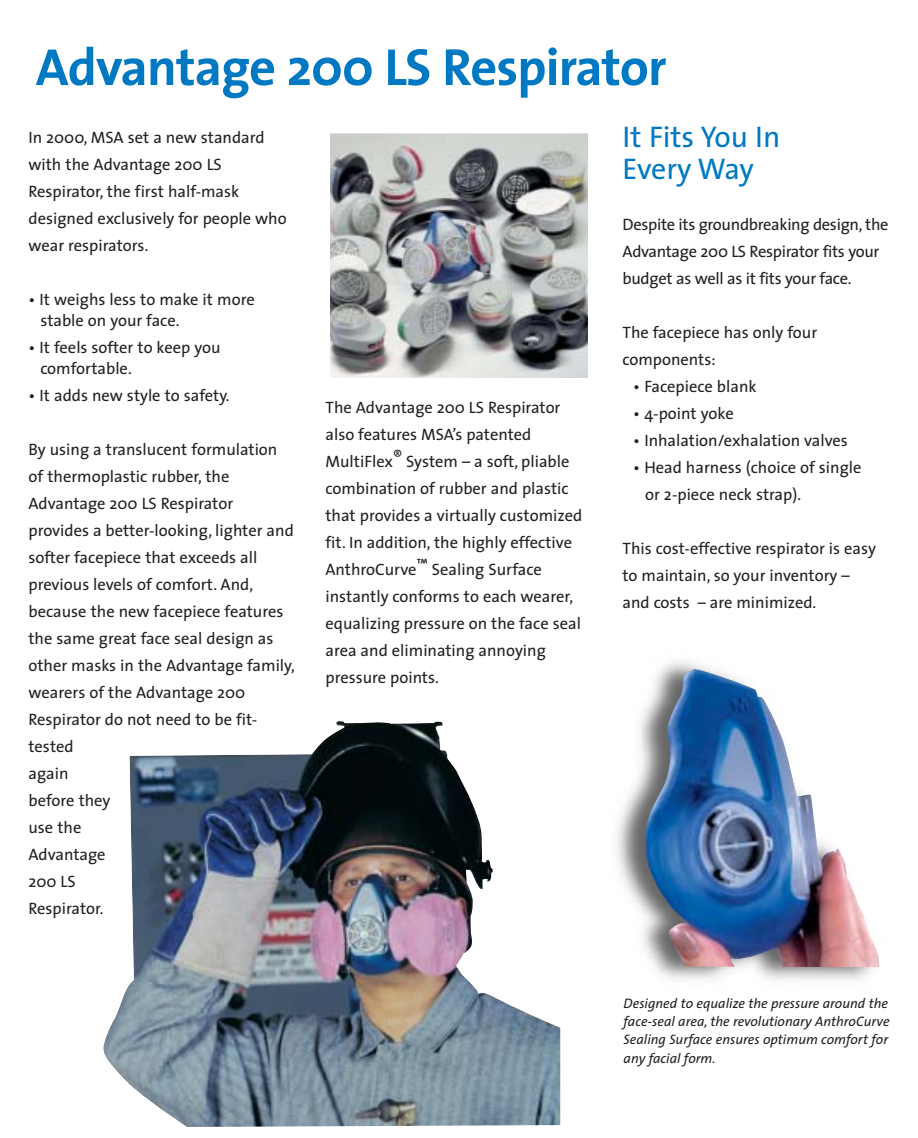
<style>
.page{position:relative;width:918px;height:1138px;background:#fff}
.page>*{position:absolute;margin:0;border:0;box-sizing:border-box;transform-origin:0 0}
.t1{font:700 52.5px "The Sans";letter-spacing:-.02em;color:#0079c2}
.t2{font:30px/31.5px "The Sans";color:#0079c2}
.t3{font:16.5px/27px "The Sans";color:#231f1f}
.t4{font:16.5px/27px "The Sans";letter-spacing:-.02em;color:#231f1f}
.t5{font:italic 13.8px/18px "The Sans";color:#231f1f;text-align:justify}
</style>
<div class="page">
<img style="left:331px;top:134px;width:256px;height:243px">
<div style="left:324px;top:127px;width:270px;height:257px;border:6px solid #fff"></div>
<img style="left:617px;top:661px;width:263px;height:319px">
<img style="left:103px;top:721px;width:457px;height:405px">
<img style="left:645px;top:669px;width:234px;height:298px">
<h1 class="t1" style="left:36px;top:48px;width:632px">Advantage 200 LS Respirator</h1>
<p class="t3" style="left:28px;top:125px;width:260px">In 2000, MSA set a new standard with the Advantage 200 LS<br>Respirator, the first half-mask designed exclusively for people who wear respirators.</p>
<p class="t3" style="left:40px;top:290px;width:216px;line-height:21px;text-indent:-12px">• It weighs less to make it more stable on your face.</p>
<p class="t3" style="left:40px;top:338px;width:182px;line-height:21px;text-indent:-12px">• It feels softer to keep you comfortable.</p>
<p class="t3" style="left:28px;top:383px;width:203px">• It adds new style to safety.</p>
<p class="t3" style="left:28px;top:437px;width:268px">By using a translucent formulation of thermoplastic rubber, the<br>Advantage 200 LS Respirator provides a better-looking, lighter and softer facepiece that exceeds all previous levels of comfort. And, because the new facepiece features the same great face seal design as other masks in the Advantage family, wearers of the Advantage 200<br>Respirator do not need to be fit&shy;tested<br>again<br>before they<br>use the<br>Advantage<br>200 LS<br>Respirator.</p>
<p class="t3" style="left:325px;top:395px;width:258px">The Advantage 200 LS Respirator also features MSA’s patented<br>MultiFlex® System – a soft, pliable combination of rubber and plastic that provides a virtually customized fit. In addition, the highly effective<br>AnthroCurve™ Sealing Surface instantly conforms to each wearer, equalizing pressure on the face seal area and eliminating annoying pressure points.</p>
<h2 class="t2" style="left:622px;top:124px;width:159px">It Fits You In<br>Every Way</h2>
<p class="t4" style="left:622px;top:212px;width:268px">Despite its groundbreaking design, the<br>Advantage 200 LS Respirator fits your budget as well as it fits your face.</p>
<p class="t3" style="left:622px;top:320px;width:196px">The facepiece has only four components:</p>
<p class="t3" style="left:633px;top:374px;width:125px">• Facepiece blank</p>
<p class="t3" style="left:633px;top:401px;width:102px">• 4-point yoke</p>
<p class="t3" style="left:633px;top:428px;width:216px">• Inhalation/exhalation valves</p>
<p class="t3" style="left:645px;top:455px;width:218px;text-indent:-12px">• Head harness (choice of single or 2-piece neck strap).</p>
<p class="t3" style="left:623px;top:536px;width:255px">This cost-effective respirator is easy to maintain, so your inventory – and costs – are minimized.</p>
<p class="t5" style="left:624px;top:996px;width:268px">Designed to equalize the pressure around the face-seal area, the revolutionary AnthroCurve Sealing Surface ensures optimum comfort for any facial form.</p>
</div>
